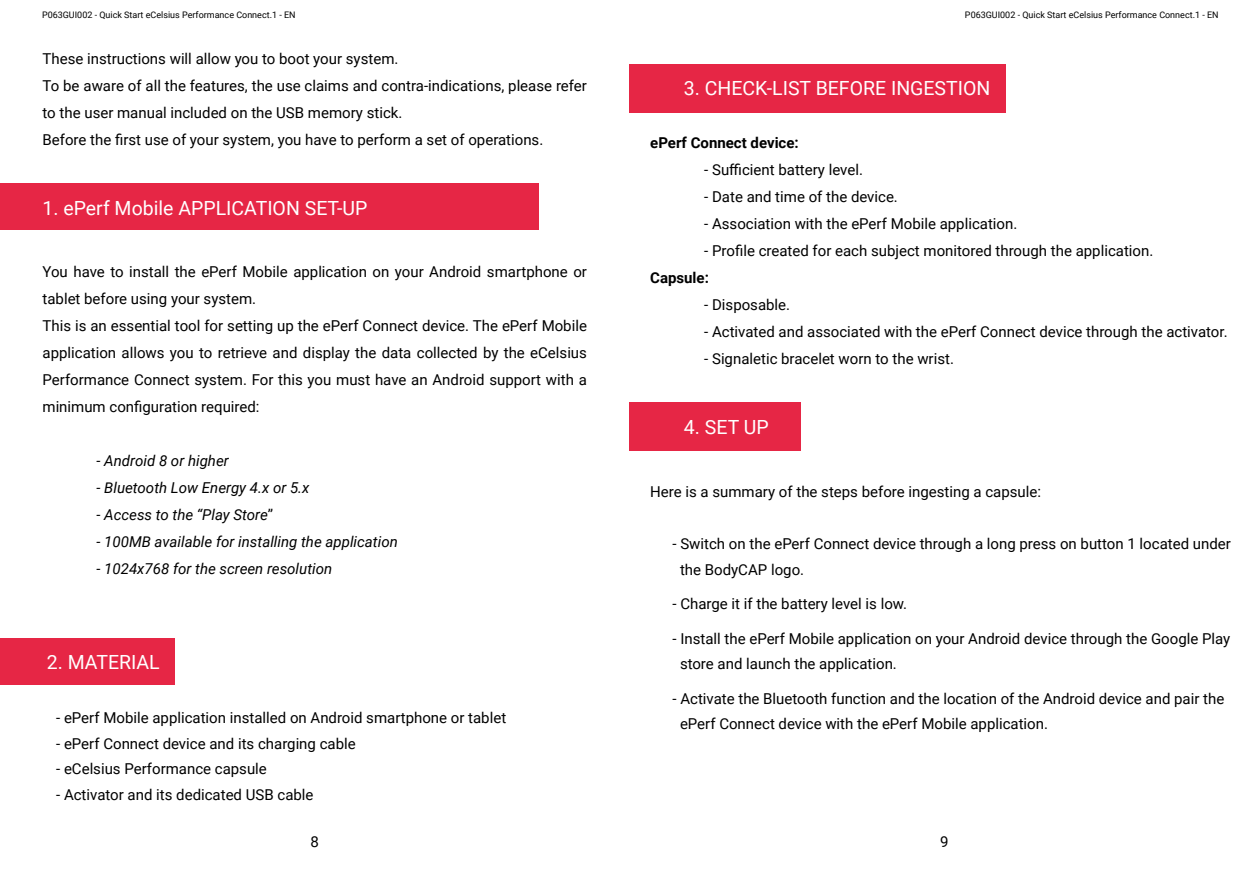
<style>
.page{position:relative;width:1259px;height:893px;background:#fff}
.page>*{position:absolute;margin:0;border:0;box-sizing:border-box;transform-origin:0 0}
.t1{font:19.5px "Roboto";color:#fff}
.t2{font:15px/27px "Roboto";color:#000}
.t3{font:italic 15px "Roboto";color:#000}
.t4{font:700 15px "Roboto";color:#000}
.t5{font:9px "Roboto";color:#000}
.s1{font-style:normal}
</style>
<div class="page">
<div style="left:0;top:184px;width:538px;height:46px;background:#e62645"></div>
<div style="left:0;top:638px;width:174px;height:46px;background:#e62645"></div>
<div style="left:629px;top:403px;width:172px;height:48px;background:#e62645"></div>
<div style="left:629px;top:64px;width:377px;height:48px;background:#e62645"></div>
<p class="t5" style="left:42px;top:9px;width:255px">P063GUI002 - Quick Start eCelsius Performance Connect.1 - EN</p>
<p class="t5" style="left:965px;top:9px;width:255px">P063GUI002 - Quick Start eCelsius Performance Connect.1 - EN</p>
<p class="t2" style="left:43px;top:45px;width:546px">These instructions will allow you to boot your system.<br>To be aware of all the features, the use claims and contra-indications, please refer to the user manual included on the USB memory stick.<br>Before the first use of your system, you have to perform a set of operations.</p>
<h1 class="t1" style="left:684px;top:75px;width:308px">3. CHECK-LIST BEFORE INGESTION</h1>
<p class="t4" style="left:650px;top:132px;width:150px">ePerf Connect device:</p>
<p class="t2" style="left:704px;top:155px;width:160px">- Sufficient battery level.</p>
<p class="t2" style="left:704px;top:182px;width:195px">- Date and time of the device.</p>
<p class="t2" style="left:704px;top:209px;width:315px">- Association with the ePerf Mobile application.</p>
<p class="t2" style="left:704px;top:236px;width:450px">- Profile created for each subject monitored through the application.</p>
<p class="t4" style="left:650px;top:267px;width:60px">Capsule:</p>
<p class="t2" style="left:704px;top:290px;width:87px">- Disposable.</p>
<p class="t2" style="left:704px;top:317px;width:525px">- Activated and associated with the ePerf Connect device through the activator.</p>
<p class="t2" style="left:704px;top:344px;width:251px">- Signaletic bracelet worn to the wrist.</p>
<h1 class="t1" style="left:43px;top:194px;width:326px">1. ePerf Mobile APPLICATION SET-UP</h1>
<p class="t2" style="left:43px;top:258px;width:546px">You have to install the ePerf Mobile application on your Android smartphone or tablet before using your system.<br>This is an essential tool for setting up the ePerf Connect device. The ePerf Mobile application allows you to retrieve and display the data collected by the eCelsius Performance Connect system. For this you must have an Android support with a minimum configuration required:</p>
<p class="t3" style="left:97px;top:451px;width:134px">- Android 8 or higher</p>
<p class="t3" style="left:97px;top:478px;width:214px">- Bluetooth Low Energy 4.x or 5.x</p>
<p class="t3" style="left:97px;top:505px;width:178px">- Access to the ‘‘Play Store<span class="s1">’’</span></p>
<p class="t3" style="left:97px;top:532px;width:303px">- 100MB available for installing the application</p>
<p class="t3" style="left:97px;top:559px;width:237px">- 1024x768 for the screen resolution</p>
<h1 class="t1" style="left:684px;top:413px;width:86px">4. SET UP</h1>
<p class="t2" style="left:650px;top:477px;width:392px">Here is a summary of the steps before ingesting a capsule:</p>
<p class="t2" style="left:680px;top:530px;width:552px;line-height:25.5px;text-indent:-7px">- Switch on the ePerf Connect device through a long press on button 1 located under the BodyCAP logo.</p>
<p class="t2" style="left:672px;top:590px;width:236px">- Charge it if the battery level is low.</p>
<p class="t2" style="left:680px;top:625px;width:552px;line-height:25.5px;text-indent:-7px">- Install the ePerf Mobile application on your Android device through the Google Play store and launch the application.</p>
<p class="t2" style="left:680px;top:685px;width:546px;line-height:25.5px;text-indent:-7px">- Activate the Bluetooth function and the location of the Android device and pair the ePerf Connect device with the ePerf Mobile application.</p>
<h1 class="t1" style="left:47px;top:648px;width:115px">2. MATERIAL</h1>
<p class="t2" style="left:56px;top:704px;width:451px">- ePerf Mobile application installed on Android smartphone or tablet</p>
<p class="t2" style="left:56px;top:729px;width:301px">- ePerf Connect device and its charging cable</p>
<p class="t2" style="left:56px;top:755px;width:212px">- eCelsius Performance capsule</p>
<p class="t2" style="left:56px;top:780px;width:259px">- Activator and its dedicated USB cable</p>
<p class="t2" style="left:310px;top:827px;width:10px">8</p>
<p class="t2" style="left:940px;top:827px;width:10px">9</p>
</div>
